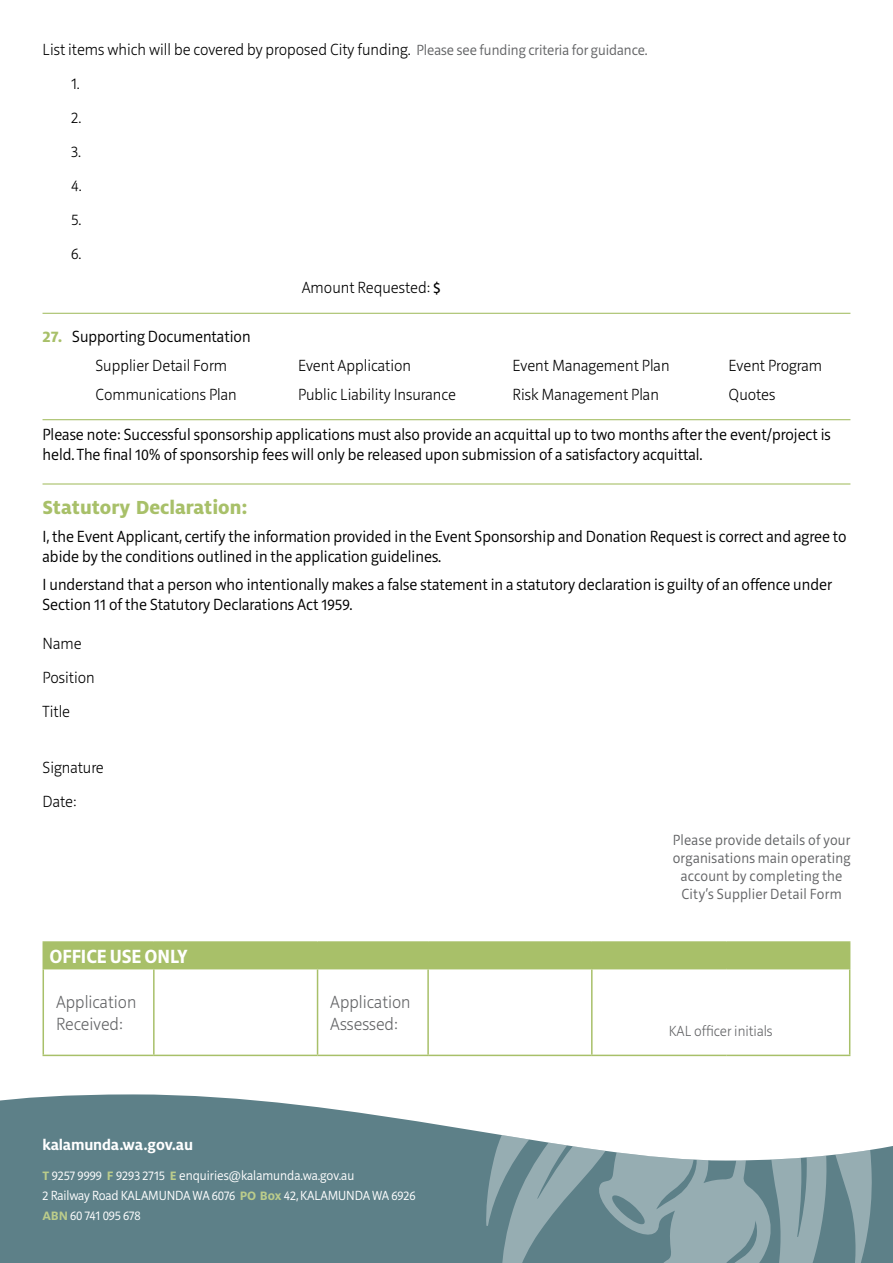
<style>
.page{position:relative;width:893px;height:1263px;background:#fff}
.page>*{position:absolute;margin:0;border:0;box-sizing:border-box;transform-origin:0 0}
.t1{font:800 21px "Milo OT";color:#a8c069}
.t2{font:700 19.5px "Riga";color:#fff}
.t3{font:200 18px/21.6px "Riga";color:#636466}
.t4{font:300 16.5px/19.8px "Riga";color:#000}
.t5{font:200 16.5px/34px "Riga";color:#000}
.t6{font:700 16.5px "Milo OT";letter-spacing:-.01em;color:#fff}
.t7{font:300 15px/18px "Riga";letter-spacing:.015em;color:#636466;text-align:center}
.t8{font:200 15px "Riga";color:#636466}
.t9{font:300 13.5px/20.4px "Riga";letter-spacing:-.01em;color:#fff}
.s1{font-weight:300;font-size:15px;color:#636466}
.s2{font-family:"Milo OT Text";font-weight:400}
.s3{font-family:"Milo OT";font-weight:800;color:#a8c069}
.s4{font-weight:200}
.s5{font-family:"Milo OT";font-weight:700;color:#bbcc8b}
</style>
<div class="page">
<svg style="left:0;top:1094px;width:893px;height:169px;fill:#5d8088"></svg>
<svg style="left:486px;top:1135px;width:387px;height:128px;background:#8fa7ad"></svg>
<hr style="left:43px;top:941px;width:111px;height:2px;background:#a8c069">
<hr style="left:154px;top:941px;width:164px;height:2px;background:#a8c069">
<hr style="left:318px;top:941px;width:110px;height:2px;background:#a8c069">
<hr style="left:428px;top:941px;width:164px;height:2px;background:#a8c069">
<hr style="left:592px;top:941px;width:134px;height:2px;background:#a8c069">
<hr style="left:726px;top:941px;width:124px;height:2px;background:#a8c069">
<div style="left:43px;top:943px;width:807px;height:25px;background:#a8c069"></div>
<hr style="left:43px;top:968px;width:111px;height:1px;background:#a8c069">
<hr style="left:43px;top:969px;width:1px;height:86px;background:#a8c069">
<hr style="left:154px;top:968px;width:164px;height:1px;background:#a8c069">
<hr style="left:153px;top:969px;width:2px;height:86px;background:#a8c069">
<hr style="left:318px;top:968px;width:110px;height:1px;background:#a8c069">
<hr style="left:317px;top:969px;width:1px;height:86px;background:#a8c069">
<hr style="left:428px;top:968px;width:164px;height:1px;background:#a8c069">
<hr style="left:427px;top:969px;width:2px;height:86px;background:#a8c069">
<hr style="left:592px;top:968px;width:134px;height:1px;background:#a8c069">
<hr style="left:591px;top:969px;width:2px;height:86px;background:#a8c069">
<hr style="left:726px;top:968px;width:124px;height:1px;background:#a8c069">
<hr style="left:849px;top:969px;width:1px;height:86px;background:#a8c069">
<hr style="left:43px;top:1055px;width:111px;height:1px;background:#a8c069">
<hr style="left:154px;top:1055px;width:164px;height:1px;background:#a8c069">
<hr style="left:318px;top:1055px;width:110px;height:1px;background:#a8c069">
<hr style="left:428px;top:1055px;width:164px;height:1px;background:#a8c069">
<hr style="left:592px;top:1055px;width:134px;height:1px;background:#a8c069">
<hr style="left:726px;top:1055px;width:124px;height:1px;background:#a8c069">
<hr style="left:43px;top:313px;width:807px;height:1px;background:#a8c069">
<hr style="left:43px;top:419px;width:807px;height:1px;background:#a8c069">
<hr style="left:43px;top:483px;width:807px;height:2px;background:#a8c069">
<p class="t5" style="left:43px;top:33px;width:607px">List items which will be covered by proposed City funding. <span class="s1">Please see funding criteria for guidance.</span></p>
<p class="t5" style="left:71px;top:67px;width:10px">1.</p>
<p class="t5" style="left:71px;top:101px;width:12px">2.</p>
<p class="t5" style="left:71px;top:135px;width:11px">3.</p>
<p class="t5" style="left:71px;top:169px;width:12px">4.</p>
<p class="t5" style="left:71px;top:203px;width:12px">5.</p>
<p class="t5" style="left:71px;top:237px;width:12px">6.</p>
<p class="t5" style="left:302px;top:271px;width:141px">Amount Requested: <span class="s2">$</span></p>
<p class="t4" style="left:95px;top:323px;width:157px;line-height:28.8px;text-indent:-53px"><span class="s3">27.</span> Supporting Documentation<br><span class="s4">Supplier Detail Form</span></p>
<p class="t5" style="left:298px;top:349px;width:115px">Event Application</p>
<p class="t5" style="left:512px;top:349px;width:159px">Event Management Plan</p>
<p class="t5" style="left:728px;top:349px;width:95px">Event Program</p>
<p class="t5" style="left:95px;top:378px;width:143px">Communications Plan</p>
<p class="t5" style="left:298px;top:378px;width:160px">Public Liability Insurance</p>
<p class="t5" style="left:512px;top:378px;width:148px">Risk Management Plan</p>
<p class="t5" style="left:728px;top:378px;width:48px">Quotes</p>
<p class="t4" style="left:43px;top:425px;width:790px">Please note: Successful sponsorship applications must also provide an acquittal up to two months after the event/project is held. The final 10% of sponsorship fees will only be released upon submission of a satisfactory acquittal.</p>
<p class="t1" style="left:43px;top:495px;width:207px">Statutory Declaration:</p>
<p class="t4" style="left:43px;top:527px;width:805px">I, the Event Applicant, certify the information provided in the Event Sponsorship and Donation Request is correct and agree to abide by the conditions outlined in the application guidelines.</p>
<p class="t4" style="left:43px;top:575px;width:791px">I understand that a person who intentionally makes a false statement in a statutory declaration is guilty of an offence under<br>Section 11 of the Statutory Declarations Act 1959.</p>
<p class="t5" style="left:43px;top:626px;width:54px">Name<br>Position<br>Title</p>
<p class="t5" style="left:43px;top:751px;width:63px">Signature<br>Date:</p>
<p class="t2" style="left:49px;top:945px;width:140px">OFFICE USE ONLY</p>
<p class="t3" style="left:56px;top:992px;width:82px">Application<br>Received:</p>
<p class="t3" style="left:330px;top:992px;width:82px">Application<br>Assessed:</p>
<p class="t6" style="left:43px;top:1135px;width:152px">kalamunda.wa.gov.au</p>
<p class="t9" style="left:43px;top:1165px;width:374px"><span class="s5">T</span> 9257 9999 <span class="s5">F</span> 9293 2715 <span class="s5">E</span> enquiries@kalamunda.wa.gov.au<br>2 Railway Road KALAMUNDA WA 6076 <span class="s5">PO Box</span> 42, KALAMUNDA WA 6926<br><span class="s5">ABN</span> 60 741 095 678</p>
<p class="t7" style="left:673px;top:831px;width:179px">Please provide details of your organisations main operating account by completing the<br>City’s Supplier Detail Form</p>
<p class="t8" style="left:669px;top:1023px;width:105px">KAL officer initials</p>
</div>
